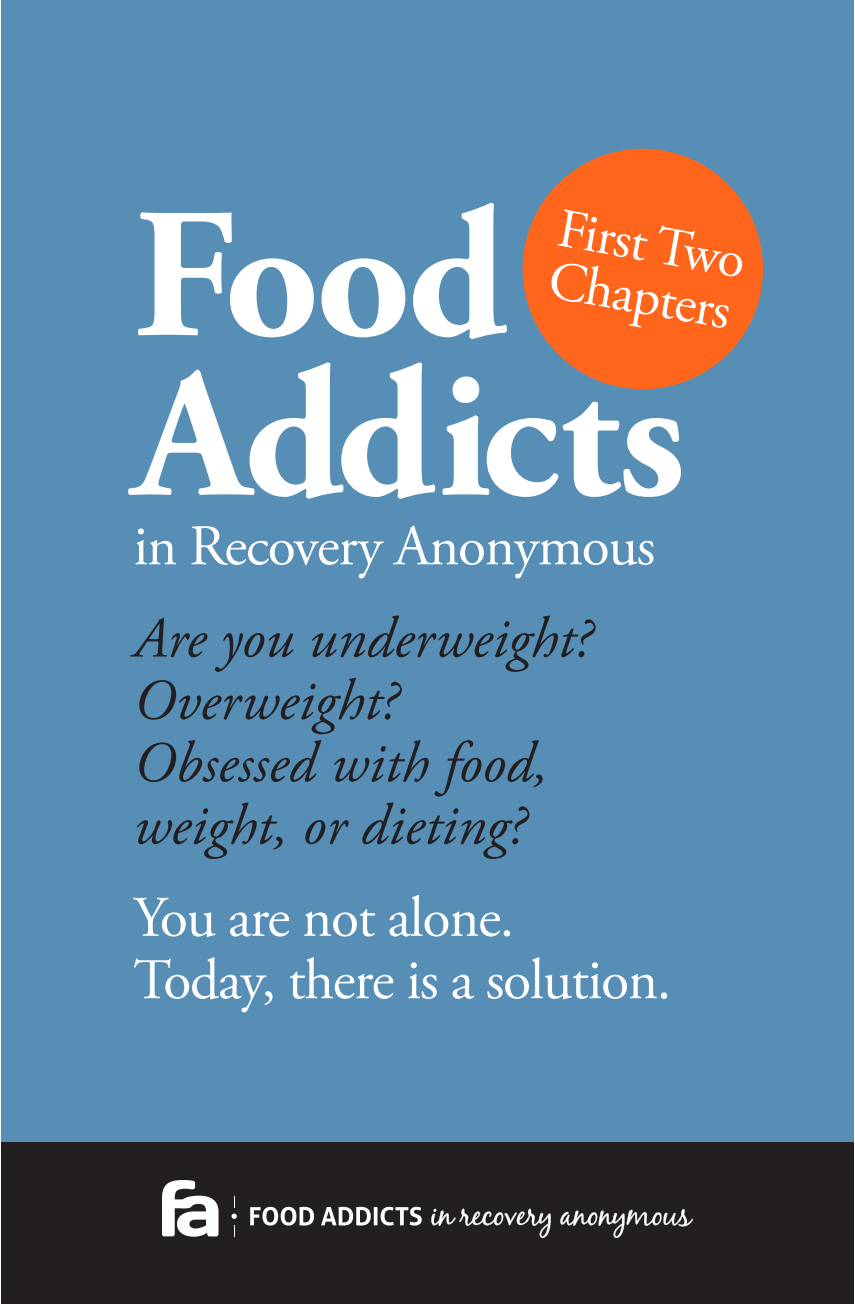
<style>
.page{position:relative;width:855px;height:1305px;background:#fff}
.page>*{position:absolute;margin:0;border:0;box-sizing:border-box;transform-origin:0 0}
.t1{font:700 184.5px "Adobe Garamond Pro";letter-spacing:-.02em;color:#fff}
.t2{font:italic 57.25px "Adobe Garamond Pro";letter-spacing:.005em;color:#231f20}
.t3{font:57.25px "Adobe Garamond Pro";letter-spacing:-.025em;color:#fff}
.t4{font:55px "Adobe Garamond Pro";color:#fff}
</style>
<div class="page">
<div style="left:1px;top:1141px;width:853px;height:163px;background:#231f20"></div>
<div style="left:1px;top:0;width:853px;height:1141px;background:#568eb5"></div>
<svg style="left:250px;top:1207px;width:64px;height:19px"></svg>
<svg style="left:321px;top:1207px;width:101px;height:19px"></svg>
<svg style="left:232px;top:1214px;width:5px;height:5px"></svg>
<svg style="left:431px;top:1209px;width:120px;height:29px"></svg>
<svg style="left:560px;top:1209px;width:133px;height:29px"></svg>
<svg style="left:162px;top:1180px;width:57px;height:57px"></svg>
<svg style="left:234px;top:1225px;width:1px;height:12px"></svg>
<div style="left:523px;top:149px;width:240px;height:240px;background:#ff661c;border-radius:50%"></div>
<p class="t1" style="left:134px;top:169px;width:374px">Food</p>
<p class="t1" style="left:134px;top:329px;width:553px">Addicts</p>
<p class="t3" style="left:134px;top:512px;width:523px">in Recovery Anonymous</p>
<p class="t2" style="left:134px;top:604px;width:460px">Are you underweight?</p>
<p class="t2" style="left:134px;top:666px;width:266px">Overweight?</p>
<p class="t2" style="left:134px;top:729px;width:416px">Obsessed with food,</p>
<p class="t2" style="left:134px;top:791px;width:394px">weight, or dieting?</p>
<p class="t3" style="left:134px;top:883px;width:382px">You are not alone.</p>
<p class="t3" style="left:134px;top:946px;width:539px">Today, there is a solution.</p>
<p class="t4" style="left:564px;top:195px;width:195px;rotate:10deg">FirstTwo</p>
<p class="t4" style="left:555px;top:247px;width:188px;rotate:10deg">Chapters</p>
</div>
